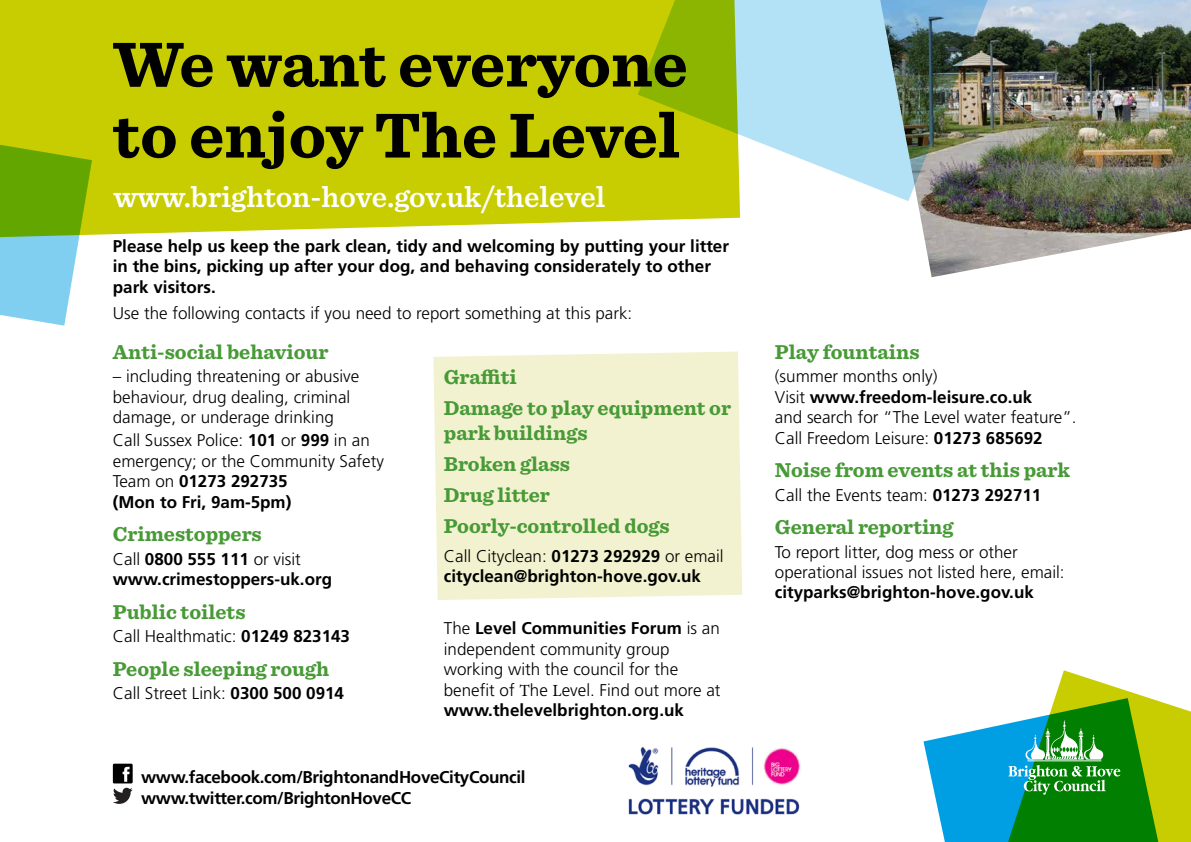
<style>
.page{position:relative;width:1191px;height:842px;background:#fff}
.page>*{position:absolute;margin:0;border:0;box-sizing:border-box;transform-origin:0 0}
.t1{font:700 66.3px/71px "Sentinel";color:#000}
.t2{font:600 30.4px "Sentinel";color:#fff}
.t3{font:700 21px/30.9px "Sentinel";color:#479a36}
.t4{font:300 17px/20.4px "Frutiger";color:#000}
.t5{font:700 17px/20.4px "Frutiger";color:#000}
.t6{font:700 17px/20.4px "Frutiger";letter-spacing:-.02em;color:#000}
.s1{font-weight:700}
.s2{font-weight:300}
.s3{font-family:"Minion Pro";font-weight:400}
</style>
<div class="page">
<div style="left:433px;top:352px;width:309px;height:248px;background:#f2f2d0"></div>
<img style="left:628px;top:747px;width:173px;height:68px">
<img style="left:917px;top:0;width:274px;height:277px">
<div style="left:0;top:0;width:740px;height:235px;background:#c7cd00"></div>
<svg style="left:923px;top:670px;width:268px;height:172px"></svg>
<img style="left:637px;top:0;width:388px;height:201px">
<svg style="left:0;top:132px;width:92px;height:194px;background:#8bc371"></svg>
<svg style="left:113px;top:764px;width:20px;height:40px"></svg>
<h1 class="t1" style="left:113px;top:26px;width:576px">We want everyone to enjoy The Level</h1>
<h2 class="t2" style="left:113px;top:173px;width:493px">www.brighton-hove.gov.uk/thelevel</h2>
<p class="t5" style="left:113px;top:235px;width:617px">Please help us keep the park clean, tidy and welcoming by putting your litter in the bins, picking up after your dog, and behaving considerately to other park visitors.</p>
<p class="t4" style="left:113px;top:302px;width:521px">Use the following contacts if you need to report something at this park:</p>
<p class="t3" style="left:113px;top:336px;width:217px">Anti-social behaviour</p>
<p class="t4" style="left:113px;top:366px;width:248px">– including threatening or abusive behaviour, drug dealing, criminal damage, or underage drinking</p>
<p class="t4" style="left:113px;top:430px;width:273px">Call Sussex Police: <span class="s1">101</span> or <span class="s1">999</span> in an emergency; or the Community Safety<br>Team on <span class="s1">01273 292735<br>(Mon to Fri, 9am-5pm)</span></p>
<p class="t3" style="left:113px;top:518px;width:150px">Crimestoppers</p>
<p class="t5" style="left:113px;top:548px;width:221px"><span class="s2">Call</span> 0800 555 111 <span class="s2">or visit </span>www.crimestoppers-uk.org</p>
<p class="t3" style="left:113px;top:595px;width:134px">Public toilets</p>
<p class="t4" style="left:113px;top:626px;width:239px">Call Healthmatic: <span class="s1">01249 823143</span></p>
<p class="t3" style="left:113px;top:652px;width:218px">People sleeping rough</p>
<p class="t4" style="left:113px;top:683px;width:233px">Call Street Link: <span class="s1">0300 500 0914</span></p>
<p class="t3" style="left:444px;top:361px;width:289px">Graffiti<br>Damage to play equipment or</p>
<p class="t3" style="left:444px;top:417px;width:227px">park buildings<br>Broken glass<br>Drug litter<br>Poorly-controlled dogs</p>
<p class="t5" style="left:444px;top:546px;width:281px"><span class="s2">Call Cityclean:</span> 01273 292929 <span class="s2">or email </span>cityclean@brighton-hove.gov.uk</p>
<p class="t4" style="left:444px;top:618px;width:278px">The <span class="s1">Level Communities Forum</span> is an independent community group working with the council for the benefit of <span class="s3">T</span>he <span class="s3">L</span>evel. Find out more at <span class="s1">www.thelevelbrighton.org.uk</span></p>
<p class="t6" style="left:141px;top:767px;width:386px">www.facebook.com/BrightonandHoveCityCouncil www.twitter.com/BrightonHoveCC</p>
<p class="t3" style="left:775px;top:336px;width:146px">Play fountains</p>
<p class="t4" style="left:775px;top:366px;width:303px">(summer months only)<br>Visit <span class="s1">www.freedom-leisure.co.uk<br></span>and search for “The Level water feature”.<br>Call Freedom Leisure: <span class="s1">01273 685692</span></p>
<p class="t3" style="left:775px;top:454px;width:297px">Noise from events at this park</p>
<p class="t4" style="left:775px;top:484px;width:268px">Call the Events team: <span class="s1">01273 292711</span></p>
<p class="t3" style="left:775px;top:511px;width:180px">General reporting</p>
<p class="t4" style="left:775px;top:541px;width:291px">To report litter, dog mess or other operational issues not listed here, email:</p>
<p class="t5" style="left:775px;top:582px;width:260px">cityparks@brighton-hove.gov.uk</p>
</div>
